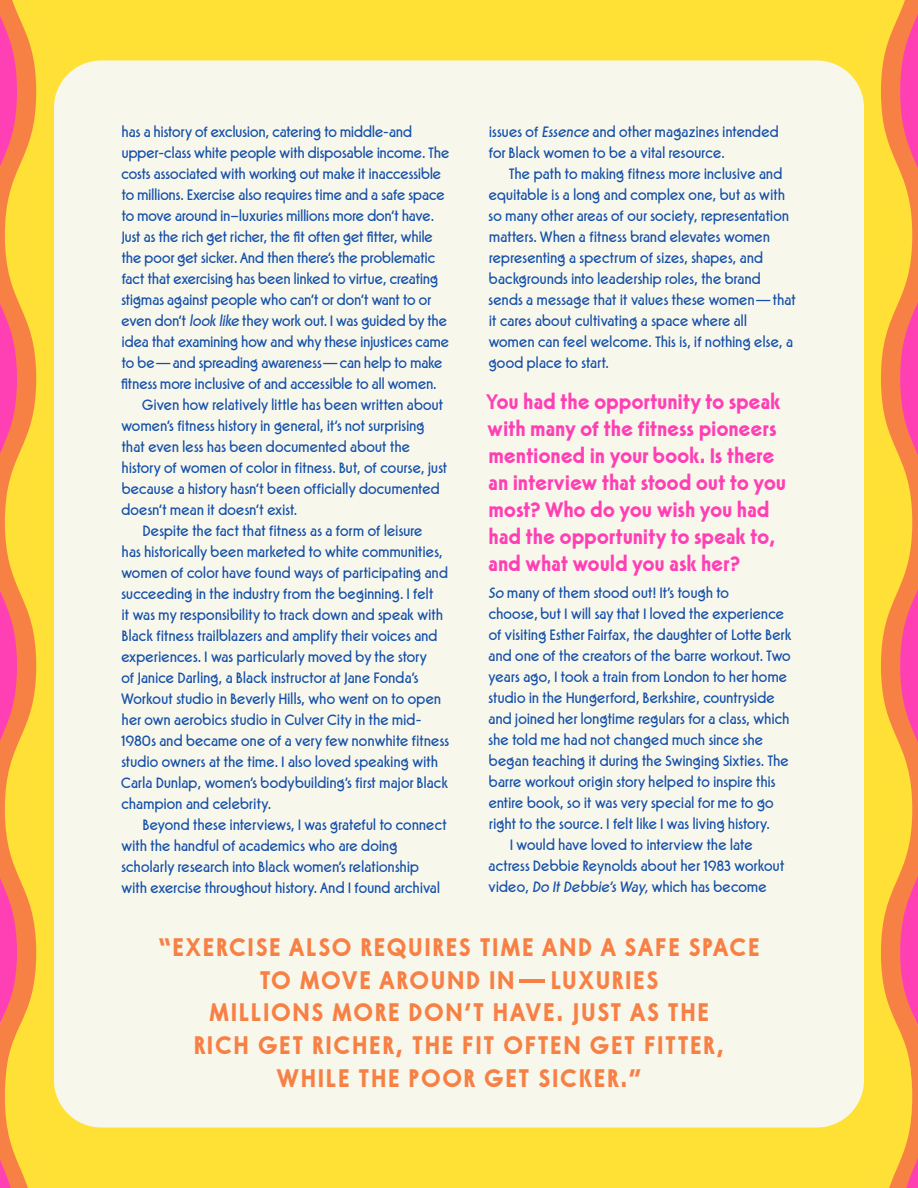
<style>
.page{position:relative;width:918px;height:1188px;background:#ffe135}
.page>*{position:absolute;margin:0;border:0;box-sizing:border-box;transform-origin:0 0}
.Answers-First{font:700 25.35px/32.7px "Virginia";letter-spacing:.09em;color:#f78045;text-align:center}
.Questions{font:700 21px/27px "Virginia";letter-spacing:.02em;color:#ff40b4}
.Answers{font:500 15px/21px "Virginia";letter-spacing:.02em;color:#1450aa}
.Answers-First-2{font:500 15px/21px "Virginia";letter-spacing:.01em;color:#1450aa}
</style>
<div class="page">
<svg style="left:861px;top:15px;width:38px;height:1173px"></svg>
<svg style="left:899px;top:0;width:19px;height:1188px"></svg>
<svg style="left:18px;top:15px;width:39px;height:1173px"></svg>
<svg style="left:0;top:0;width:18px;height:1188px"></svg>
<div style="left:54px;top:60px;width:810px;height:1068px;background:#f8f7ec;border-radius:47px"></div>
<p class="Answers-First-2" style="left:121px;top:122px;width:330px">has a history of exclusion, catering to middle-and upper-class white people with disposable income. The costs associated with working out make it inaccessible to millions. Exercise also requires time and a safe space to move around in—luxuries millions more don’t have.<br>Just as the rich get richer, the fit often get fitter, while the poor get sicker. And then there’s the problematic fact that exercising has been linked to virtue, creating stigmas against people who can’t or don’t want to or even don’t look like they work out. I was guided by the idea that examining how and why these injustices came to be—and spreading awareness—can help to make fitness more inclusive of and accessible to all women.</p>
<p class="Answers" style="left:121px;top:395px;width:327px;text-indent:21px">Given how relatively little has been written about women’s fitness history in general, it’s not surprising that even less has been documented about the history of women of color in fitness. But, of course, just because a history hasn’t been officially documented doesn’t mean it doesn’t exist.</p>
<p class="Answers" style="left:121px;top:521px;width:330px;text-indent:22px">Despite the fact that fitness as a form of leisure<br>has historically been marketed to white communities, women of color have found ways of participating and succeeding in the industry from the beginning. I felt<br>it was my responsibility to track down and speak with Black fitness trailblazers and amplify their voices and experiences. I was particularly moved by the story<br>of Janice Darling, a Black instructor at Jane Fonda’s Workout studio in Beverly Hills, who went on to open her own aerobics studio in Culver City in the mid-1980s and became one of a very few nonwhite fitness studio owners at the time. I also loved speaking with Carla Dunlap, women’s bodybuilding’s first major Black champion and celebrity.</p>
<p class="Answers" style="left:121px;top:815px;width:327px;text-indent:21px">Beyond these interviews, I was grateful to connect with the handful of academics who are doing scholarly research into Black women’s relationship with exercise throughout history. And I found archival</p>
<p class="Answers" style="left:489px;top:122px;width:291px">issues of Essence and other magazines intended for Black women to be a vital resource.</p>
<p class="Answers" style="left:489px;top:164px;width:309px;text-indent:21px">The path to making fitness more inclusive and equitable is a long and complex one, but as with so many other areas of our society, representation matters. When a fitness brand elevates women representing a spectrum of sizes, shapes, and backgrounds into leadership roles, the brand sends a message that it values these women—that it cares about cultivating a space where all women can feel welcome. This is, if nothing else, a good place to start.</p>
<p class="Questions" style="left:486px;top:388px;width:301px">You had the opportunity to speak with many of the fitness pioneers mentioned in your book. Is there an interview that stood out to you most? Who do you wish you had had the opportunity to speak to, and what would you ask her?</p>
<p class="Answers-First-2" style="left:488px;top:583px;width:305px">So many of them stood out! It’s tough to<br>choose, but I will say that I loved the experience of visiting Esther Fairfax, the daughter of Lotte Berk and one of the creators of the barre workout. Two years ago, I took a train from London to her home studio in the Hungerford, Berkshire, countryside and joined her longtime regulars for a class, which she told me had not changed much since she began teaching it during the Swinging Sixties. The barre workout origin story helped to inspire this entire book, so it was very special for me to go right to the source. I felt like I was living history.</p>
<p class="Answers" style="left:488px;top:835px;width:297px;text-indent:22px">I would have loved to interview the late actress Debbie Reynolds about her 1983 workout video, Do It Debbie’s Way, which has become</p>
<p class="Answers-First" style="left:159px;top:931px;width:602px">“EXERCISE ALSO REQUIRES TIME AND A SAFE SPACE<br>TO MOVE AROUND IN—LUXURIES</p>
<p class="Answers-First" style="left:209px;top:996px;width:501px">MILLIONS MORE DON’T HAVE. JUST AS THE</p>
<p class="Answers-First" style="left:194px;top:1029px;width:531px">RICH GET RICHER, THE FIT OFTEN GET FITTER,</p>
<p class="Answers-First" style="left:277px;top:1062px;width:366px">WHILE THE POOR GET SICKER.”</p>
</div>
